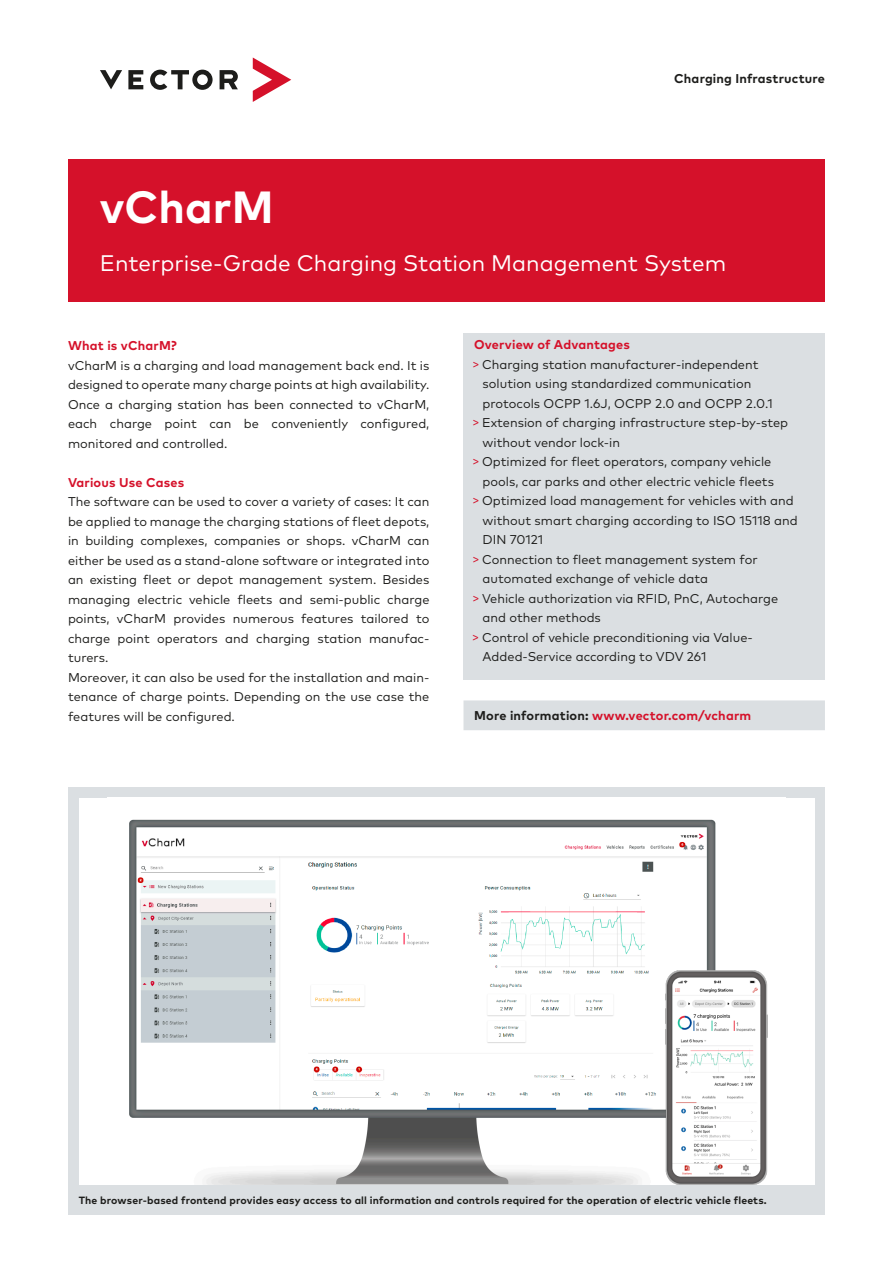
<style>
.page{position:relative;width:893px;height:1263px;background:#fff}
.page>*{position:absolute;margin:0;border:0;box-sizing:border-box;transform-origin:0 0}
.t1{font:700 45px "Mark Pro";color:#fff}
.t2{font:22.5px "Mark Pro";color:#fff}
.t3{font:12.75px/19.5px "Mark Pro";color:#1d1d1b;text-align:justify}
.t4{font:700 12.75px "Mark Pro";letter-spacing:.015em;color:#d5112a}
.t5{font:700 12.75px "Mark Pro";letter-spacing:.015em;color:#1d1d1b}
.t6{font:700 10.5px "Mark Pro";letter-spacing:.015em;color:#1d1d1b}
.s1{color:#d5112a}
.s2{color:#1d1d1b}
</style>
<div class="page">
<svg style="left:253px;top:57px;width:38px;height:45px"></svg>
<svg style="left:100px;top:70px;width:138px;height:20px"></svg>
<div style="left:68px;top:159px;width:757px;height:143px;background:#d5112a"></div>
<div style="left:463px;top:334px;width:362px;height:346px;background:#dbdfe2"></div>
<div style="left:463px;top:700px;width:362px;height:30px;background:#dbdfe2"></div>
<div style="left:68px;top:787px;width:757px;height:427px;background:#dbdfe2"></div>
<div style="left:79px;top:798px;width:735px;height:386px;background:#fff"></div>
<img style="left:107px;top:819px;width:679px;height:366px">
<img style="left:656px;top:970px;width:112px;height:214px">
<p class="t5" style="left:674px;top:69px;width:152px">Charging Infrastructure</p>
<h1 class="t1" style="left:100px;top:173px;width:175px">vCharM</h1>
<h2 class="t2" style="left:100px;top:246px;width:628px">Enterprise-Grade Charging Station Management System</h2>
<p class="t4" style="left:68px;top:336px;width:110px">What is vCharM?</p>
<p class="t3" style="left:68px;top:354px;width:363px">vCharM is a charging and load management back end. It is designed to operate many charge points at high availability.<br>Once a charging station has been connected to vCharM, each charge point can be conveniently configured, monitored and controlled.</p>
<p class="t4" style="left:68px;top:472px;width:118px">Various Use Cases</p>
<p class="t3" style="left:68px;top:491px;width:363px;text-align:left">The software can be used to cover a variety of cases: It can be applied to manage the charging stations of fleet depots, in building complexes, companies or shops. vCharM can either be used as a stand-alone software or integrated into an existing fleet or depot management system. Besides managing electric vehicle fleets and semi-public charge points, vCharM provides numerous features tailored to charge point operators and charging station manufac&shy;turers.<br>Moreover, it can also be used for the installation and main&shy;tenance of charge points. Depending on the use case the features will be configured.</p>
<p class="t4" style="left:474px;top:335px;width:157px">Overview of Advantages</p>
<p class="t3" style="left:472px;top:353px;width:288px"><span class="s1">&gt;</span> Charging station manufacturer-independent</p>
<p class="t3" style="left:483px;top:373px;width:270px">solution using standardized communication</p>
<p class="t3" style="left:483px;top:392px;width:292px">protocols OCPP 1.6J, OCPP 2.0 and OCPP 2.0.1</p>
<p class="t3" style="left:472px;top:412px;width:318px"><span class="s1">&gt;</span> Extension of charging infrastructure step-by-step</p>
<p class="t3" style="left:483px;top:431px;width:139px">without vendor lock-in</p>
<p class="t3" style="left:472px;top:451px;width:301px"><span class="s1">&gt;</span> Optimized for fleet operators, company vehicle</p>
<p class="t3" style="left:483px;top:470px;width:293px">pools, car parks and other electric vehicle fleets</p>
<p class="t3" style="left:472px;top:490px;width:323px"><span class="s1">&gt;</span> Optimized load management for vehicles with and</p>
<p class="t3" style="left:483px;top:509px;width:317px">without smart charging according to ISO 15118 and</p>
<p class="t3" style="left:483px;top:529px;width:62px">DIN 70121</p>
<p class="t3" style="left:472px;top:548px;width:287px"><span class="s1">&gt;</span> Connection to fleet management system for</p>
<p class="t3" style="left:483px;top:568px;width:227px">automated exchange of vehicle data</p>
<p class="t3" style="left:472px;top:587px;width:308px"><span class="s1">&gt;</span> Vehicle authorization via RFID, PnC, Autocharge</p>
<p class="t3" style="left:483px;top:607px;width:120px">and other methods</p>
<p class="t3" style="left:472px;top:626px;width:282px"><span class="s1">&gt;</span> Control of vehicle preconditioning via Value-</p>
<p class="t3" style="left:483px;top:646px;width:225px">Added-Service according to VDV 261</p>
<p class="t4" style="left:474px;top:705px;width:279px"><span class="s2">More information:</span> www.vector.com/vcharm</p>
<p class="t6" style="left:79px;top:1192px;width:690px">The browser-based frontend provides easy access to all information and controls required for the operation of electric vehicle fleets.</p>
</div>
